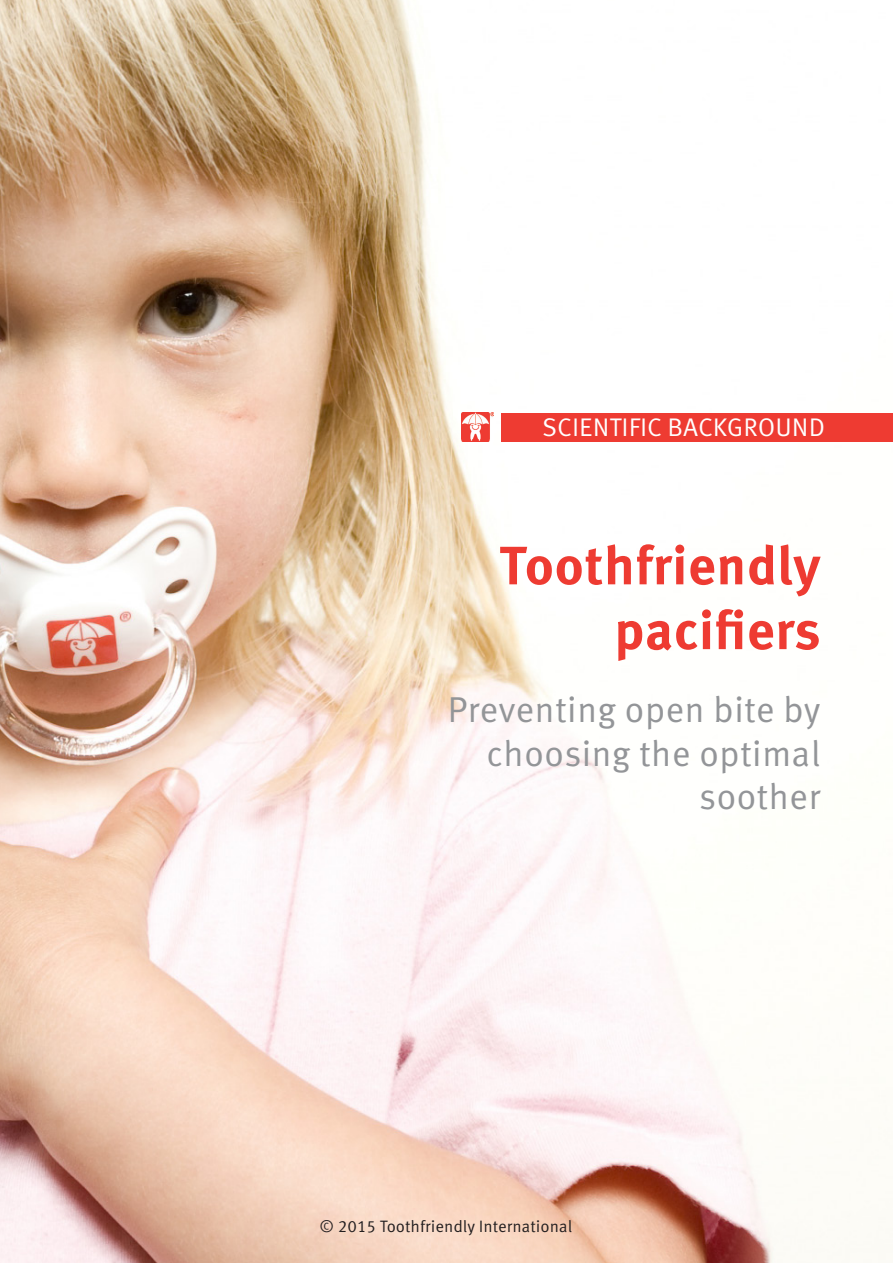
<style>
.page{position:relative;width:893px;height:1263px;background:#fff}
.page>*{position:absolute;margin:0;border:0;box-sizing:border-box;transform-origin:0 0}
.t1{font:700 54px/64.8px "Meta Correspondence OT";color:#ee3b32;text-align:right}
.t2{font:36px/43.2px "Meta Correspondence OT";color:#939598;text-align:right}
.t3{font:25.5px "Meta Correspondence OT";color:#fff}
.t4{font:16.5px "Meta Correspondence OT";color:#231f20}
</style>
<div class="page">
<img style="left:0;top:0;width:893px;height:1263px">
<img style="left:461px;top:413px;width:33px;height:28px">
<div style="left:502px;top:413px;width:391px;height:28px;background:#ee3b32"></div>
<p class="t3" style="left:542px;top:411px;width:284px">SCIENTIFIC BACKGROUND</p>
<h1 class="t1" style="left:499px;top:534px;width:323px">Toothfriendly pacifiers</h1>
<p class="t2" style="left:447px;top:689px;width:375px">Preventing open bite by choosing the optimal soother</p>
<p class="t4" style="left:320px;top:1216px;width:254px">© 2015 Toothfriendly International</p>
</div>
